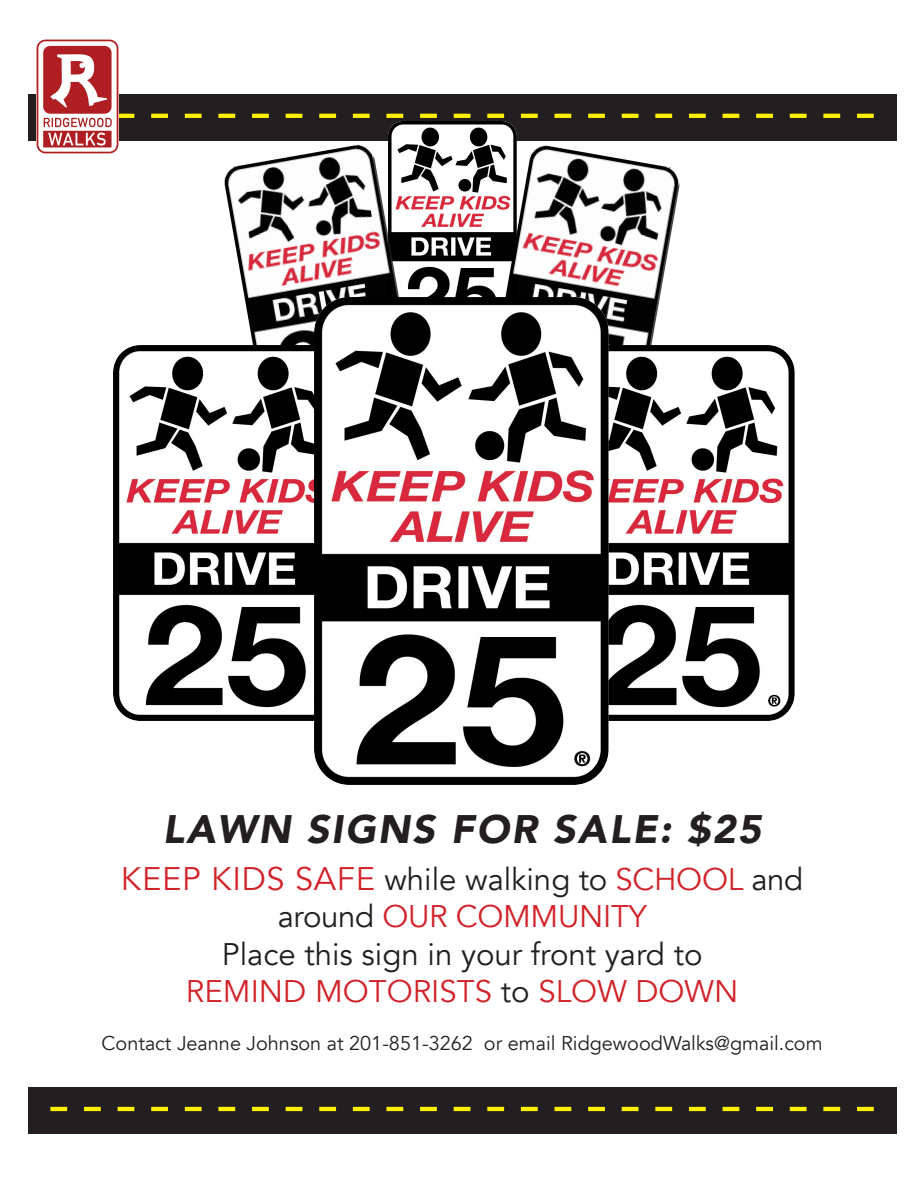
<style>
.page{position:relative;width:918px;height:1188px;background:#fff}
.page>*{position:absolute;margin:0;border:0;box-sizing:border-box;transform-origin:0 0}
.t1{font:italic 900 39.75px "Avenir";letter-spacing:.05em;color:#231f20}
.t2{font:31.2px/37.5px "Avenir";color:#231f20;text-align:center}
.t3{font:19.8px "Avenir";color:#231f20}
.s1{font-size:32.7px;color:#d1232a}
.s2{color:#d1232a}
</style>
<div class="page">
<div style="left:28px;top:94px;width:868px;height:47px;background:#231f20"></div>
<svg style="left:119px;top:114px;width:755px;height:4px"></svg>
<div style="left:28px;top:1087px;width:868px;height:47px;background:#231f20"></div>
<svg style="left:50px;top:1107px;width:824px;height:4px"></svg>
<img style="left:389px;top:121px;width:127px;height:176px">
<img style="left:222px;top:142px;width:193px;height:204px">
<img style="left:489px;top:143px;width:193px;height:203px">
<img style="left:114px;top:346px;width:200px;height:375px">
<img style="left:609px;top:346px;width:185px;height:375px">
<img style="left:314px;top:297px;width:295px;height:487px">
<img style="left:37px;top:39px;width:82px;height:115px">
<p class="t1" style="left:163px;top:797px;width:600px">LAWN SIGNS FOR SALE: $25</p>
<p class="t2" style="left:121px;top:861px;width:684px"><span class="s1">KEEP KIDS SAFE</span> while walking to <span class="s2">SCHOOL</span> and around <span class="s2">OUR COMMUNITY<br></span>Place this sign in your front yard to<br><span class="s2">REMIND MOTORISTS</span> to <span class="s2">SLOW DOWN</span></p>
<p class="t3" style="left:102px;top:1031px;width:723px">Contact Jeanne Johnson at 201-851-3262 or email RidgewoodWalks@gmail.com</p>
</div>
